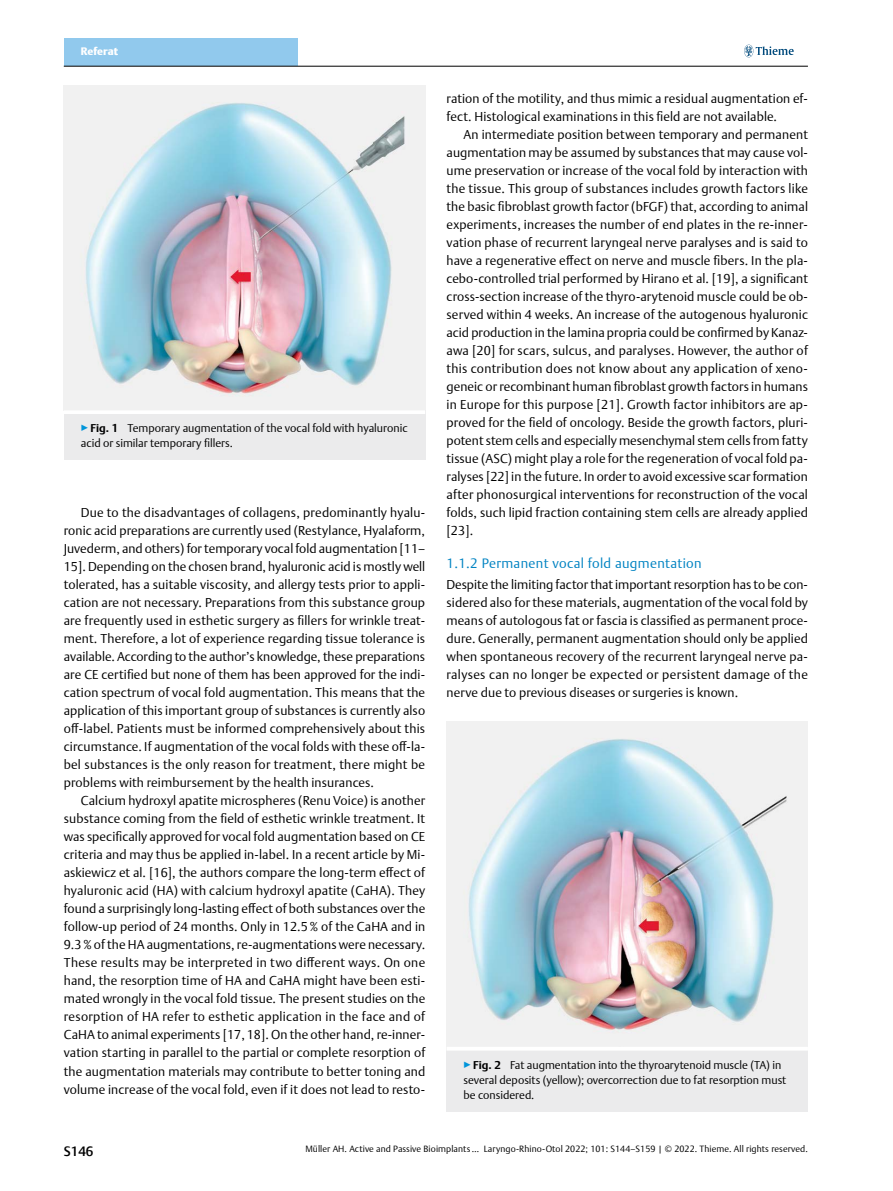
<style>
.page{position:relative;width:893px;height:1191px;background:#fff}
.page>*{position:absolute;margin:0;border:0;box-sizing:border-box;transform-origin:0 0}
.t1{font:300 13.5px "Thieme Argo 2011";letter-spacing:.025em;color:#0083c2}
.t2{font:500 13.5px "Thieme Argo 2011";color:#000}
.t3{font:300 12.75px/18px "Thieme Argo 2011";letter-spacing:.01em;color:#000;text-align:justify}
.t4{font:300 11.25px/15px "Thieme Argo 2011";color:#000}
.t5{font:900 10.8px "Thieme Argo 2011";letter-spacing:.005em;color:#fff}
.t6{font:300 9px "Thieme Argo 2011";letter-spacing:.01em;color:#000}
.s1{color:#0095da}
.s2{font-weight:700}
</style>
<div class="page">
<div style="left:64px;top:38px;width:234px;height:28px;background:#91c9ed"></div>
<svg style="left:744px;top:45px;width:50px;height:12px"></svg>
<hr style="left:64px;top:66px;width:744px;height:1px;background:#000">
<img style="left:64px;top:85px;width:361px;height:325px">
<div style="left:64px;top:410px;width:361px;height:50px;background:#ebebec"></div>
<hr style="left:64px;top:410px;width:361px;height:4px;background:#fff">
<img style="left:446px;top:721px;width:362px;height:325px">
<div style="left:446px;top:1047px;width:362px;height:64px;background:#ebebec"></div>
<hr style="left:446px;top:1046px;width:362px;height:4px;background:#fff">
<p class="t5" style="left:81px;top:44px;width:39px">Referat</p>
<p class="t4" style="left:81px;top:420px;width:328px"><span class="s1">▶</span><span class="s2">Fig. 1</span> Temporary augmentation of the vocal fold with hyaluronic acid or similar temporary fillers.</p>
<p class="t3" style="left:64px;top:503px;width:363px;text-indent:17px">Due to the disadvantages of collagens, predominantly hyalu&shy;ronic acid preparations are currently used (Restylance, Hyalaform, Juvederm, and others) for temporary vocal fold augmentation [11– 15]. Depending on the chosen brand, hyaluronic acid is mostly well tolerated, has a suitable viscosity, and allergy tests prior to appli&shy;cation are not necessary. Preparations from this substance group are frequently used in esthetic surgery as fillers for wrinkle treat&shy;ment. Therefore, a lot of experience regarding tissue tolerance is available. According to the author’s knowledge, these preparations are CE certified but none of them has been approved for the indi&shy;cation spectrum of vocal fold augmentation. This means that the application of this important group of substances is currently also off-label. Patients must be informed comprehensively about this circumstance. If augmentation of the vocal folds with these off-la&shy;bel substances is the only reason for treatment, there might be problems with reimbursement by the health insurances.</p>
<p class="t3" style="left:64px;top:791px;width:363px;text-indent:17px">Calcium hydroxyl apatite microspheres (Renu Voice) is another substance coming from the field of esthetic wrinkle treatment. It was specifically approved for vocal fold augmentation based on CE criteria and may thus be applied in-label. In a recent article by Mi&shy;askiewicz et al. [16], the authors compare the long-term effect of hyaluronic acid (HA) with calcium hydroxyl apatite (CaHA). They found a surprisingly long-lasting effect of both substances over the follow-up period of 24 months. Only in 12.5% of the CaHA and in 9.3% of the HA augmentations, re-augmentations were necessary.<br>These results may be interpreted in two different ways. On one hand, the resorption time of HA and CaHA might have been esti&shy;mated wrongly in the vocal fold tissue. The present studies on the resorption of HA refer to esthetic application in the face and of CaHA to animal experiments [17,18]. On the other hand, re-inner&shy;vation starting in parallel to the partial or complete resorption of the augmentation materials may contribute to better toning and volume increase of the vocal fold, even if it does not lead to resto-</p>
<p class="t3" style="left:447px;top:89px;width:363px">ration of the motility, and thus mimic a residual augmentation ef&shy;fect. Histological examinations in this field are not available.</p>
<p class="t3" style="left:447px;top:125px;width:363px;text-indent:17px">An intermediate position between temporary and permanent augmentation may be assumed by substances that may cause vol&shy;ume preservation or increase of the vocal fold by interaction with the tissue. This group of substances includes growth factors like the basic fibroblast growth factor (bFGF) that, according to animal experiments, increases the number of end plates in the re-inner&shy;vation phase of recurrent laryngeal nerve paralyses and is said to have a regenerative effect on nerve and muscle fibers. In the pla&shy;cebo-controlled trial performed by Hirano et al. [19], a significant cross-section increase of the thyro-arytenoid muscle could be ob&shy;served within 4 weeks. An increase of the autogenous hyaluronic acid production in the lamina propria could be confirmed by Kanaz&shy;awa [20] for scars, sulcus, and paralyses. However, the author of this contribution does not know about any application of xeno&shy;geneic or recombinant human fibroblast growth factors in humans in Europe for this purpose [21]. Growth factor inhibitors are ap&shy;proved for the field of oncology. Beside the growth factors, pluri&shy;potent stem cells and especially mesenchymal stem cells from fatty tissue (ASC) might play a role for the regeneration of vocal fold pa&shy;ralyses [22] in the future. In order to avoid excessive scar formation after phonosurgical interventions for reconstruction of the vocal folds, such lipid fraction containing stem cells are already applied [23].</p>
<p class="t1" style="left:446px;top:554px;width:257px">1.1.2 Permanent vocal fold augmentation</p>
<p class="t3" style="left:446px;top:575px;width:363px">Despite the limiting factor that important resorption has to be con&shy;sidered also for these materials, augmentation of the vocal fold by means of autologous fat or fascia is classified as permanent proce&shy;dure. Generally, permanent augmentation should only be applied when spontaneous recovery of the recurrent laryngeal nerve pa&shy;ralyses can no longer be expected or persistent damage of the nerve due to previous diseases or surgeries is known.</p>
<p class="t4" style="left:463px;top:1057px;width:324px"><span class="s1">▶</span><span class="s2">Fig. 2</span> Fat augmentation into the thyroarytenoid muscle (TA) in several deposits (yellow); overcorrection due to fat resorption must be considered.</p>
<p class="t2" style="left:64px;top:1142px;width:31px">S146</p>
<p class="t6" style="left:305px;top:1143px;width:504px">Müller AH. Active and Passive Bioimplants … Laryngo-Rhino-Otol 2022; 101: S144–S159 | © 2022. Thieme. All rights reserved.</p>
</div>
